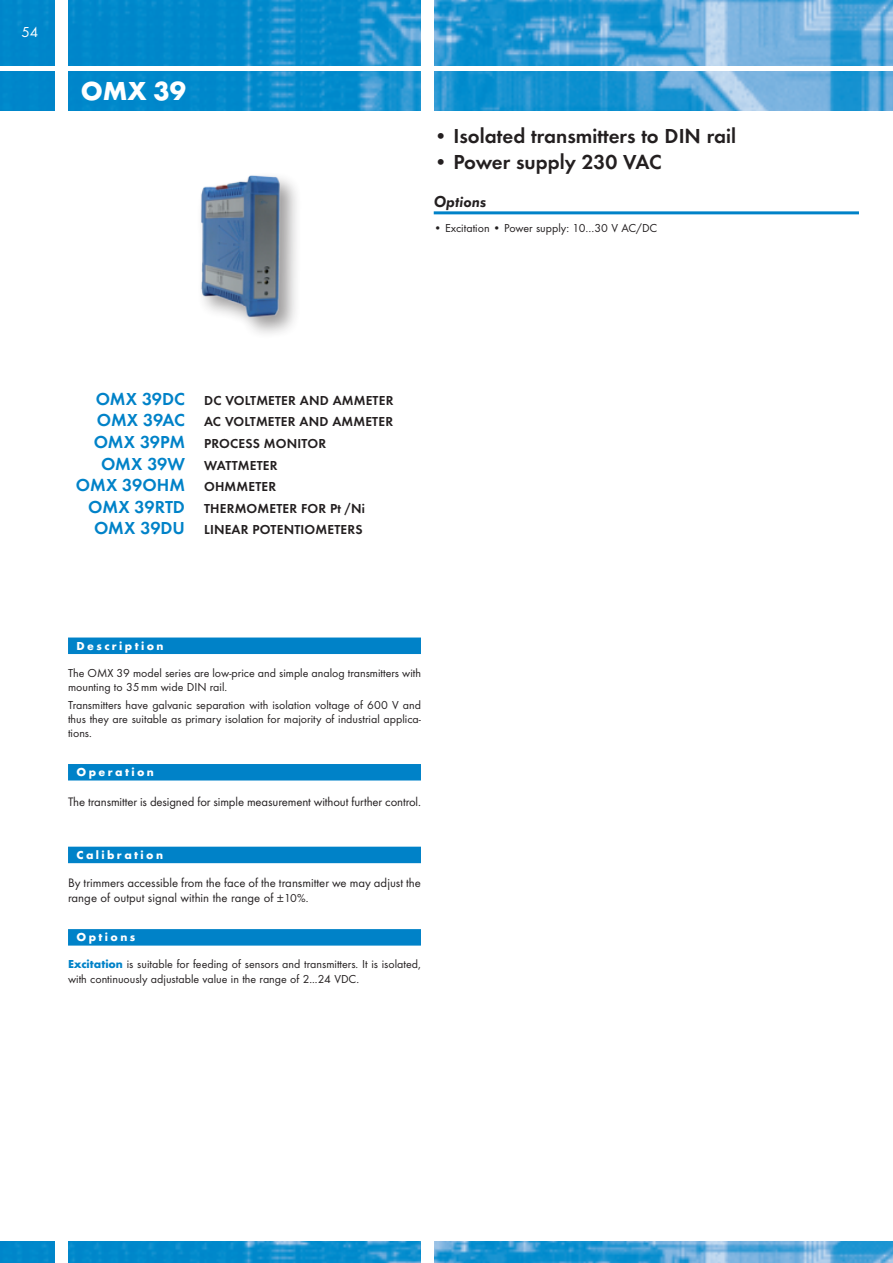
<style>
.page{position:relative;width:893px;height:1263px;background:#fff}
.page>*{position:absolute;margin:0;border:0;box-sizing:border-box;transform-origin:0 0}
.t1{font:700 27px "Futura TOT";color:#fff}
.t2{font:600 21px "Futura TOT";color:#231f20}
.Přehled_typů{font:600 18px "Futura TOT";color:#0082c8}
.t3{font:16.5px "Futura TOT Demi Obli";color:#231f20}
.t4{font:15px "Futura TOT";color:#fff}
.Přehled_typů-2{font:600 13.5px "Futura TOT";letter-spacing:.015em;color:#231f20}
.Odstavcový_text_bez{font:12.75px/15.3px "Futura TOT";color:#231f20}
.Popis_pristroje{font:12.75px "Futura TOT";letter-spacing:-.01em;color:#231f20}
.Odstavcový_text_bez-2{font:12px/14.2px "Futura TOT";color:#231f20}
.Odstavcový_text{font:12px/14.2px "Futura TOT";color:#231f20}
.Hlavičky_v_pruzích{font:700 12px "Futura TOT";letter-spacing:.2em;color:#fff}
.s1{font-size:18px;color:#0082c8}
.s2{font-size:13.5px;color:#231f20}
.s3{font-size:12px}
.s4{font-weight:700;color:#0082c8}
</style>
<div class="page">
<img style="left:0;top:0;width:893px;height:110px">
<div style="left:55px;top:0;width:13px;height:117px;background:#fff"></div>
<hr style="left:0;top:66px;width:893px;height:4px;background:#fff">
<img style="left:0;top:1242px;width:893px;height:21px">
<div style="left:55px;top:1237px;width:13px;height:26px;background:#fff"></div>
<div style="left:421px;top:0;width:13px;height:117px;background:#fff"></div>
<div style="left:421px;top:1235px;width:13px;height:28px;background:#fff"></div>
<hr style="left:434px;top:211px;width:425px;height:3px;background:#0082c8">
<div style="left:68px;top:637px;width:353px;height:17px;background:#0082c8"></div>
<div style="left:68px;top:764px;width:353px;height:16px;background:#0082c8"></div>
<div style="left:68px;top:847px;width:353px;height:16px;background:#0082c8"></div>
<div style="left:68px;top:929px;width:353px;height:16px;background:#0082c8"></div>
<img style="left:200px;top:175px;width:97px;height:159px">
<p class="t4" style="left:21px;top:23px;width:18px">54</p>
<p class="t1" style="left:81px;top:74px;width:107px">OMX 39</p>
<p class="t2" style="left:434px;top:124px;width:304px">• Isolated transmitters to DIN rail</p>
<p class="t2" style="left:434px;top:149px;width:229px">• Power supply 230 VAC</p>
<p class="t3" style="left:434px;top:192px;width:54px">Options</p>
<p class="Odstavcový_text_bez-2" style="left:434px;top:221px;width:225px">• Excitation • Power supply: 10…30 V AC/DC</p>
<p class="Přehled_typů-2" style="left:96px;top:392px;width:299px"><span class="s1">OMX 39DC</span> DC VOLTMETER AND AMMETER</p>
<p class="Přehled_typů-2" style="left:97px;top:414px;width:298px"><span class="s1">OMX 39AC</span> AC VOLTMETER AND AMMETER</p>
<p class="Přehled_typů-2" style="left:94px;top:435px;width:234px"><span class="s1">OMX 39PM</span> PROCESS MONITOR</p>
<p class="Přehled_typů-2" style="left:101px;top:457px;width:178px"><span class="s1">OMX 39W</span> WATTMETER</p>
<p class="Přehled_typů" style="left:76px;top:474px;width:202px">OMX 39OHM <span class="s2">OHMMETER</span></p>
<p class="Přehled_typů-2" style="left:88px;top:500px;width:278px"><span class="s1">OMX 39RTD</span> THERMOMETER FOR Pt /Ni</p>
<p class="Přehled_typů-2" style="left:94px;top:522px;width:270px"><span class="s1">OMX 39DU</span> LINEAR POTENTIOMETERS</p>
<p class="Hlavičky_v_pruzích" style="left:77px;top:638px;width:89px">Description</p>
<p class="Odstavcový_text_bez-2" style="left:68px;top:666px;width:354px">The OMX 39 model series are low-price and simple analog transmitters with mounting to 35mm wide DIN rail.</p>
<p class="Odstavcový_text_bez-2" style="left:68px;top:697px;width:354px;text-align:justify">Transmitters have galvanic separation with isolation voltage of 600 V and thus they are suitable as primary isolation for majority of industrial applica&shy;tions.</p>
<p class="Hlavičky_v_pruzích" style="left:77px;top:765px;width:79px">Operation</p>
<p class="Popis_pristroje" style="left:68px;top:794px;width:354px">The transmitter is designed for simple measurement without further control.</p>
<p class="Hlavičky_v_pruzích" style="left:77px;top:847px;width:88px">Calibration</p>
<p class="Odstavcový_text_bez" style="left:68px;top:875px;width:354px">By trimmers accessible from the face of the transmitter we may adjust the range of output signal within the range of ±<span class="s3">10%.</span></p>
<p class="Hlavičky_v_pruzích" style="left:77px;top:930px;width:60px">Options</p>
<p class="Odstavcový_text" style="left:68px;top:957px;width:354px"><span class="s4">Excitation</span> is suitable for feeding of sensors and transmitters. It is isolated, with continuously adjustable value in the range of 2...24 VDC.</p>
</div>
